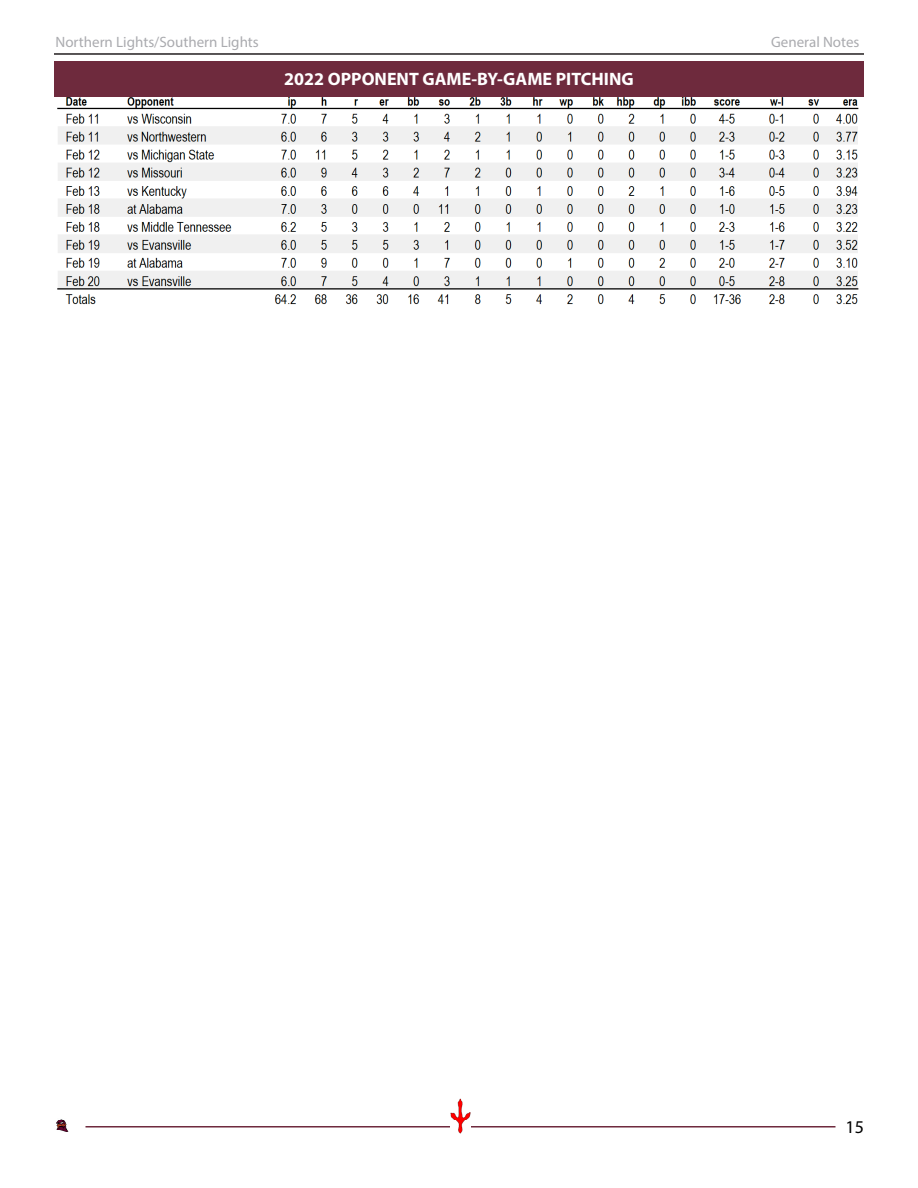
<style>
.page{position:relative;width:918px;height:1188px;background:#fff}
.page>*{position:absolute;margin:0;border:0;box-sizing:border-box;transform-origin:0 0}
.t1{font:700 18px "Myriad Pro";color:#fff}
.t2{font:18px "Myriad Pro";color:#000}
.t3{font:15px "Myriad Pro";color:#aaabaf}
</style>
<div class="page">
<hr style="left:54px;top:53px;width:810px;height:2px;background:#231f20">
<svg style="left:56px;top:1119px;width:13px;height:13px"></svg>
<hr style="left:86px;top:1126px;width:364px;height:2px;background:#6e2a3d">
<hr style="left:471px;top:1126px;width:365px;height:2px;background:#6e2a3d">
<img style="left:450px;top:1099px;width:21px;height:35px">
<div style="left:54px;top:61px;width:810px;height:36px;background:#6e2a3d"></div>
<img style="left:58px;top:97px;width:801px;height:208px">
<p class="t3" style="left:56px;top:33px;width:205px">Northern Lights/Southern Lights</p>
<p class="t3" style="left:771px;top:33px;width:90px">General Notes</p>
<p class="t1" style="left:284px;top:67px;width:351px">2022 OPPONENT GAME-BY-GAME PITCHING</p>
<p class="t2" style="left:846px;top:1116px;width:20px">15</p>
</div>
